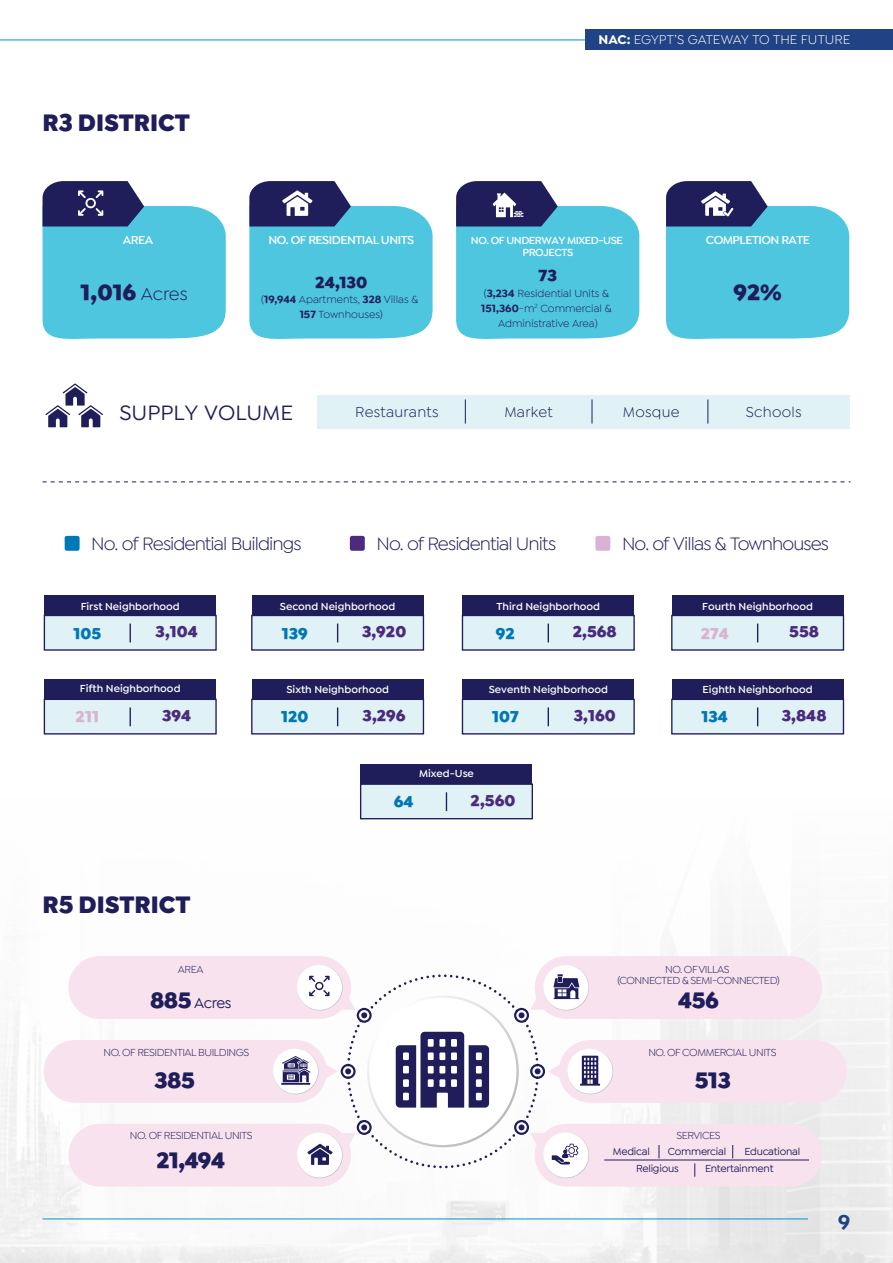
<style>
.page{position:relative;width:893px;height:1263px;background:#fff}
.page>*{position:absolute;margin:0;border:0;box-sizing:border-box;transform-origin:0 0}
.t1{font:900 25.35px "Isidora Sans";color:#201e5a;scale:.96 1}
.t2{font:900 23.1px "Isidora Sans";letter-spacing:-.02em;color:#201e5a}
.t3{font:900 22.95px "Isidora Sans";color:#201e5a}
.t4{font:500 22.2px "Isidora Sans";color:#201e5a}
.t5{font:700 21px "Isidora Sans";color:#1f4385}
.t6{font:19.05px "Isidora Sans";letter-spacing:-.05em;color:#201e5a}
.t7{font:900 16.65px "Isidora Sans";color:#201e5a}
.t8{font:900 16.35px "Isidora Sans";color:#4a2b7c}
.t9{font:900 16.35px "Isidora Sans";color:#0077b6}
.t10{font:900 16.35px "Isidora Sans";color:#d9b3d4}
.t11{font:500 15.45px "Isidora Sans";letter-spacing:-.025em;color:#201e5a}
.t12{font:15.3px "Isidora Sans";letter-spacing:.02em;color:#201e5a}
.t13{font:13.5px "Isidora Sans";letter-spacing:.005em;color:#fff}
.t14{font:600 12.3px "Isidora Sans";letter-spacing:-.04em;color:#fff}
.t15{font:10.95px/15.1px "Isidora Sans";color:#201e5a;text-align:center}
.t16{font:600 10.95px/12px "Isidora Sans";letter-spacing:-.04em;color:#fff;text-align:center}
.t17{font:600 10.8px "Isidora Sans";color:#fff}
.t18{font:10.8px/10.4px "Isidora Sans";letter-spacing:-.04em;color:#201e5a;text-align:center}
.t19{font:500 10.8px/17.1px "Isidora Sans";letter-spacing:-.02em;color:#201e5a}
.s1{font-weight:400;font-size:18.6px}
.s2{font-weight:700}
.s3{font-weight:900;font-size:23.1px}
</style>
<div class="page">
<img style="left:0;top:481px;width:893px;height:782px">
<div style="left:317px;top:396px;width:532px;height:33px;background:#e0f2f5"></div>
<svg style="left:45px;top:383px;width:58px;height:44px"></svg>
<svg style="left:43px;top:481px;width:807px;height:1px"></svg>
<svg style="left:43px;top:181px;width:183px;height:158px;background:#5bb5d0"></svg>
<svg style="left:249px;top:181px;width:184px;height:158px;background:#5db7d2"></svg>
<svg style="left:456px;top:181px;width:183px;height:158px;background:#5cb6d1"></svg>
<svg style="left:666px;top:181px;width:183px;height:158px;background:#5cb6d1"></svg>
<svg style="left:465px;top:399px;width:1px;height:24px"></svg>
<svg style="left:592px;top:399px;width:1px;height:24px"></svg>
<svg style="left:708px;top:399px;width:1px;height:24px"></svg>
<div style="left:44px;top:595px;width:172px;height:20px;background:#201e5a"></div>
<div style="left:44px;top:615px;width:172px;height:35px;background:#e0f2f5"></div>
<div style="left:44px;top:615px;width:173px;height:36px;border:1px solid #201e5a"></div>
<svg style="left:130px;top:624px;width:1px;height:18px"></svg>
<div style="left:252px;top:595px;width:171px;height:20px;background:#201e5a"></div>
<div style="left:252px;top:615px;width:171px;height:35px;background:#e0f2f5"></div>
<div style="left:251px;top:615px;width:173px;height:36px;border:1px solid #201e5a"></div>
<svg style="left:337px;top:624px;width:1px;height:18px"></svg>
<div style="left:462px;top:595px;width:172px;height:20px;background:#201e5a"></div>
<div style="left:462px;top:615px;width:172px;height:35px;background:#e0f2f5"></div>
<div style="left:462px;top:615px;width:173px;height:36px;border:1px solid #201e5a"></div>
<svg style="left:548px;top:624px;width:1px;height:18px"></svg>
<div style="left:672px;top:595px;width:171px;height:20px;background:#201e5a"></div>
<div style="left:672px;top:615px;width:171px;height:35px;background:#e0f2f5"></div>
<div style="left:671px;top:615px;width:173px;height:36px;border:1px solid #201e5a"></div>
<svg style="left:757px;top:624px;width:1px;height:18px"></svg>
<div style="left:44px;top:679px;width:172px;height:20px;background:#201e5a"></div>
<div style="left:44px;top:699px;width:172px;height:35px;background:#e0f2f5"></div>
<div style="left:44px;top:699px;width:173px;height:35px;border:1px solid #201e5a"></div>
<svg style="left:130px;top:707px;width:1px;height:19px"></svg>
<div style="left:252px;top:679px;width:171px;height:20px;background:#201e5a"></div>
<div style="left:252px;top:699px;width:171px;height:35px;background:#e0f2f5"></div>
<div style="left:251px;top:699px;width:173px;height:35px;border:1px solid #201e5a"></div>
<svg style="left:337px;top:707px;width:1px;height:19px"></svg>
<div style="left:462px;top:679px;width:172px;height:20px;background:#201e5a"></div>
<div style="left:462px;top:699px;width:172px;height:35px;background:#e0f2f5"></div>
<div style="left:462px;top:699px;width:173px;height:35px;border:1px solid #201e5a"></div>
<svg style="left:548px;top:707px;width:1px;height:19px"></svg>
<div style="left:361px;top:764px;width:171px;height:20px;background:#201e5a"></div>
<div style="left:361px;top:784px;width:171px;height:35px;background:#e0f2f5"></div>
<div style="left:360px;top:783px;width:173px;height:36px;border:1px solid #201e5a"></div>
<svg style="left:446px;top:792px;width:1px;height:19px"></svg>
<div style="left:672px;top:679px;width:171px;height:20px;background:#201e5a"></div>
<div style="left:672px;top:699px;width:171px;height:35px;background:#e0f2f5"></div>
<div style="left:671px;top:699px;width:173px;height:35px;border:1px solid #201e5a"></div>
<svg style="left:757px;top:707px;width:1px;height:19px"></svg>
<div style="left:65px;top:536px;width:15px;height:15px;background:#0077b6;border-radius:2px"></div>
<div style="left:350px;top:536px;width:15px;height:15px;background:#4a2b7c;border-radius:2px"></div>
<div style="left:595px;top:536px;width:15px;height:15px;background:#d9b3d4;border-radius:2px"></div>
<svg style="left:44px;top:956px;width:803px;height:230px"></svg>
<hr style="left:0;top:40px;width:850px;height:1px;background:#0096c7">
<hr style="left:43px;top:1219px;width:765px;height:1px;background:#0096c7">
<div style="left:585px;top:30px;width:308px;height:20px;background:#1f4385"></div>
<h1 class="t1" style="left:43px;top:106px;width:155px">R3 DISTRICT</h1>
<p class="t14" style="left:123px;top:233px;width:32px">AREA</p>
<h3 class="t3" style="left:81px;top:277px;width:108px">1,016 <span class="s1">Acres</span></h3>
<p class="t13" style="left:598px;top:32px;width:253px"><span class="s2">NAC:</span> EGYPT’S GATEWAY TO THE FUTURE</p>
<p class="t14" style="left:268px;top:233px;width:147px">NO. OF RESIDENTIAL UNITS</p>
<h3 class="t7" style="left:315px;top:272px;width:54px">24,130</h3>
<p class="t15" style="left:261px;top:292px;width:159px">(<span class="s2">19,944</span> Apartments, <span class="s2">328</span> Villas &amp;<br><span class="s2">157</span> Townhouses)</p>
<p class="t16" style="left:471px;top:235px;width:153px">NO. OF UNDERWAY MIXED-USE<br>PROJECTS</p>
<h3 class="t7" style="left:539px;top:265px;width:20px">73</h3>
<p class="t15" style="left:481px;top:285px;width:132px">(<span class="s2">3,234</span> Residential Units &amp;<br><span class="s2">151,360</span>-m<sup>2</sup> Commercial &amp;<br>Administrative Area)</p>
<p class="t14" style="left:706px;top:233px;width:106px">COMPLETION RATE</p>
<h3 class="t3" style="left:733px;top:277px;width:50px">92%</h3>
<h3 class="t4" style="left:119px;top:400px;width:175px">SUPPLY VOLUME</h3>
<h3 class="t12" style="left:355px;top:403px;width:85px">Restaurants</h3>
<h3 class="t12" style="left:504px;top:403px;width:50px">Market</h3>
<h3 class="t12" style="left:623px;top:403px;width:58px">Mosque</h3>
<h3 class="t12" style="left:746px;top:403px;width:57px">Schools</h3>
<h3 class="t6" style="left:91px;top:533px;width:212px">No. of Residential Buildings</h3>
<h3 class="t6" style="left:376px;top:533px;width:181px">No. of Residential Units</h3>
<h3 class="t6" style="left:622px;top:533px;width:209px">No. of Villas &amp; Townhouses</h3>
<p class="t17" style="left:81px;top:600px;width:101px">First Neighborhood</p>
<h3 class="t9" style="left:73px;top:623px;width:29px">105</h3>
<h3 class="t8" style="left:156px;top:621px;width:44px">3,104</h3>
<p class="t17" style="left:80px;top:682px;width:102px">Fifth Neighborhood</p>
<h3 class="t10" style="left:76px;top:706px;width:25px">211</h3>
<h3 class="t8" style="left:162px;top:705px;width:31px">394</h3>
<p class="t17" style="left:280px;top:600px;width:117px">Second Neighborhood</p>
<h3 class="t9" style="left:282px;top:623px;width:28px">139</h3>
<h3 class="t8" style="left:362px;top:621px;width:46px">3,920</h3>
<p class="t17" style="left:497px;top:600px;width:105px">Third Neighborhood</p>
<h3 class="t9" style="left:496px;top:623px;width:21px">92</h3>
<h3 class="t8" style="left:573px;top:621px;width:46px">2,568</h3>
<p class="t17" style="left:286px;top:683px;width:104px">Sixth Neighborhood</p>
<h3 class="t9" style="left:281px;top:706px;width:29px">120</h3>
<h3 class="t8" style="left:363px;top:705px;width:45px">3,296</h3>
<p class="t17" style="left:489px;top:683px;width:121px">Seventh Neighborhood</p>
<h3 class="t9" style="left:492px;top:706px;width:28px">107</h3>
<h3 class="t8" style="left:574px;top:705px;width:43px">3,160</h3>
<p class="t17" style="left:419px;top:767px;width:56px">Mixed-Use</p>
<h3 class="t9" style="left:394px;top:791px;width:21px">64</h3>
<h3 class="t8" style="left:471px;top:790px;width:46px">2,560</h3>
<p class="t17" style="left:702px;top:600px;width:112px">Fourth Neighborhood</p>
<h3 class="t10" style="left:701px;top:623px;width:30px">274</h3>
<h3 class="t8" style="left:789px;top:621px;width:31px">558</h3>
<p class="t17" style="left:703px;top:683px;width:112px">Eighth Neighborhood</p>
<h3 class="t9" style="left:701px;top:706px;width:28px">134</h3>
<h3 class="t8" style="left:782px;top:705px;width:46px">3,848</h3>
<h1 class="t1" style="left:43px;top:888px;width:156px">R5 DISTRICT</h1>
<p class="t18" style="left:178px;top:965px;width:27px">AREA</p>
<h3 class="t11" style="left:150px;top:994px;width:83px"><span class="s3">885</span> Acres</h3>
<p class="t18" style="left:103px;top:1047px;width:147px">NO. OF RESIDENTIAL BUILDINGS</p>
<h2 class="t2" style="left:155px;top:1065px;width:42px">385</h2>
<p class="t18" style="left:130px;top:1130px;width:124px">NO. OF RESIDENTIAL UNITS</p>
<h2 class="t2" style="left:156px;top:1146px;width:70px">21,494</h2>
<p class="t18" style="left:617px;top:965px;width:164px">NO. OF VILLAS<br>(CONNECTED &amp; SEMI-CONNECTED)</p>
<h2 class="t2" style="left:678px;top:986px;width:42px">456</h2>
<p class="t18" style="left:648px;top:1047px;width:130px">NO. OF COMMERCIAL UNITS</p>
<h2 class="t2" style="left:695px;top:1065px;width:38px">513</h2>
<p class="t18" style="left:676px;top:1130px;width:46px">SERVICES</p>
<p class="t19" style="left:613px;top:1143px;width:39px">Medical</p>
<p class="t19" style="left:636px;top:1143px;width:92px;text-indent:32px">Commercial<br>Religious</p>
<p class="t19" style="left:744px;top:1143px;width:57px">Educational</p>
<p class="t19" style="left:705px;top:1160px;width:70px">Entertainment</p>
<h3 class="t5" style="left:838px;top:1209px;width:14px">9</h3>
</div>
